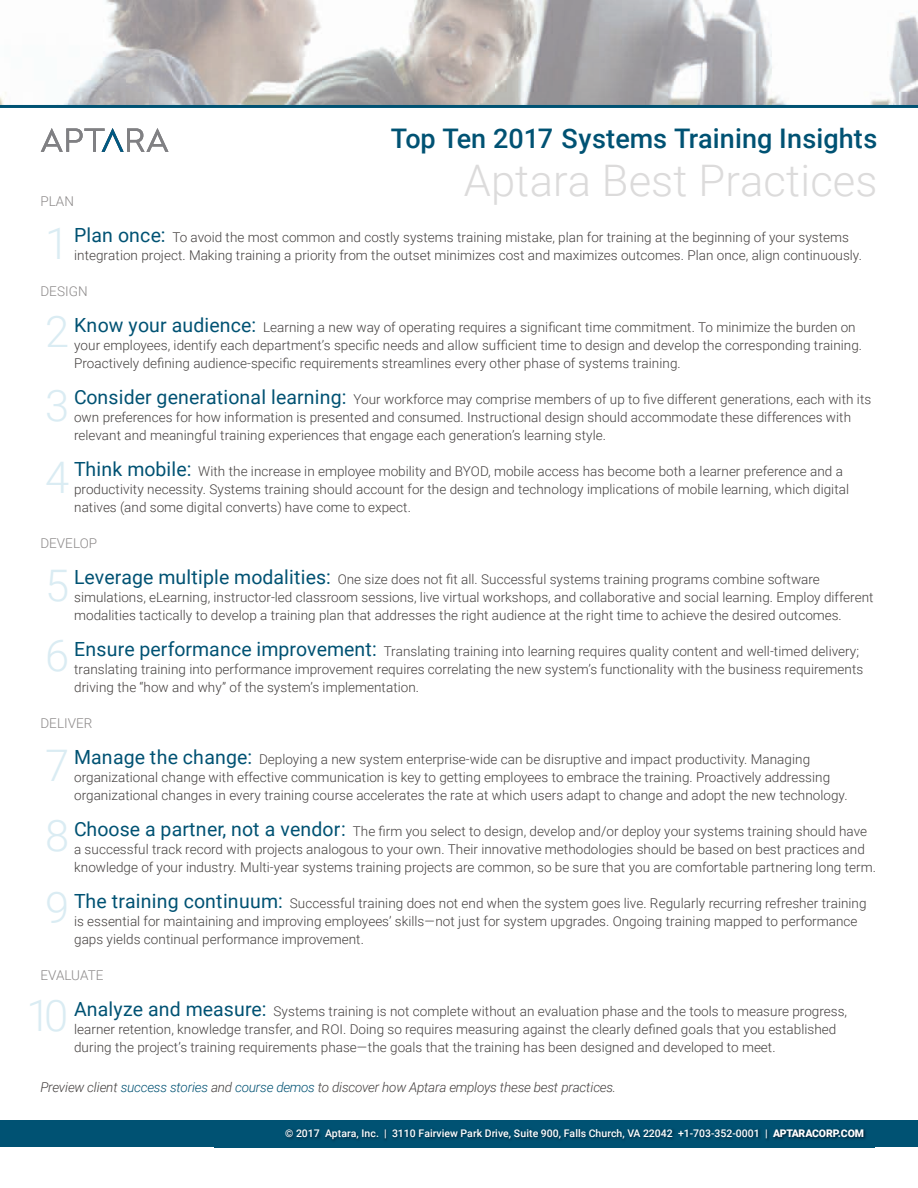
<style>
.page{position:relative;width:918px;height:1188px;background:#fff}
.page>*{position:absolute;margin:0;border:0;box-sizing:border-box;transform-origin:0 0}
.t1{font:300 43.5px "Roboto";letter-spacing:.005em;color:#dcdbdb}
.t2{font:300 43.5px/71.2px "Roboto";color:#daecf3}
.t3{font:500 27px "Roboto";letter-spacing:.005em;color:#005273}
.t4{font:300 13.5px/18px "Roboto";letter-spacing:.005em;color:#44403f}
.t5{font:italic 300 13.5px "Roboto";letter-spacing:-.015em;color:#44403f}
.t6{font:300 13.5px "Roboto";color:#8c8989}
.t7{font:500 10.5px "Roboto";color:#fff}
.s1{font-weight:400;font-size:19.5px;color:#005273}
.s2{color:#005273}
.s3{font-weight:900}
</style>
<div class="page">
<img style="left:0;top:0;width:918px;height:105px">
<svg style="left:41px;top:128px;width:128px;height:24px"></svg>
<div style="left:0;top:1120px;width:918px;height:28px;background:#005273"></div>
<img style="left:286px;top:1129px;width:580px;height:12px">
<hr style="left:0;top:105px;width:918px;height:3px;background:#005273">
<p class="t6" style="left:40px;top:191px;width:35px">PLAN</p>
<h2 class="t3" style="left:391px;top:119px;width:488px">Top Ten 2017 Systems Training Insights</h2>
<h1 class="t1" style="left:464px;top:150px;width:415px">Aptara Best Practices</h1>
<p class="t4" style="left:74px;top:227px;width:790px"><span class="s1">Plan once:</span> To avoid the most common and costly systems training mistake, plan for training at the beginning of your systems integration project. Making training a priority from the outset minimizes cost and maximizes outcomes. Plan once, align continuously.</p>
<p class="t6" style="left:40px;top:281px;width:49px">DESIGN</p>
<p class="t4" style="left:74px;top:317px;width:790px"><span class="s1">Know your audience:</span> Learning a new way of operating requires a significant time commitment. To minimize the burden on your employees, identify each department’s specific needs and allow sufficient time to design and develop the corresponding training.<br>Proactively defining audience-specific requirements streamlines every other phase of systems training.</p>
<p class="t4" style="left:74px;top:389px;width:799px"><span class="s1">Consider generational learning:</span> Your workforce may comprise members of up to five different generations, each with its own preferences for how information is presented and consumed. Instructional design should accommodate these differences with relevant and meaningful training experiences that engage each generation’s learning style.</p>
<p class="t4" style="left:74px;top:461px;width:777px"><span class="s1">Think mobile:</span> With the increase in employee mobility and BYOD, mobile access has become both a learner preference and a productivity necessity. Systems training should account for the design and technology implications of mobile learning, which digital natives (and some digital converts) have come to expect.</p>
<p class="t6" style="left:40px;top:533px;width:58px">DEVELOP</p>
<p class="t4" style="left:74px;top:569px;width:801px"><span class="s1">Leverage multiple modalities:</span> One size does not fit all. Successful systems training programs combine software simulations, eLearning, instructor-led classroom sessions, live virtual workshops, and collaborative and social learning. Employ different modalities tactically to develop a training plan that addresses the right audience at the right time to achieve the desired outcomes.</p>
<p class="t4" style="left:74px;top:641px;width:791px"><span class="s1">Ensure performance improvement:</span> Translating training into learning requires quality content and well-timed delivery; translating training into performance improvement requires correlating the new system’s functionality with the business requirements driving the “how and why” of the system’s implementation.</p>
<p class="t6" style="left:40px;top:713px;width:54px">DELIVER</p>
<p class="t4" style="left:74px;top:749px;width:775px"><span class="s1">Manage the change:</span> Deploying a new system enterprise-wide can be disruptive and impact productivity. Managing organizational change with effective communication is key to getting employees to embrace the training. Proactively addressing organizational changes in every training course accelerates the rate at which users adapt to change and adopt the new technology.</p>
<p class="t4" style="left:74px;top:821px;width:803px"><span class="s1">Choose a partner, not a vendor:</span> The firm you select to design, develop and/or deploy your systems training should have a successful track record with projects analogous to your own. Their innovative methodologies should be based on best practices and knowledge of your industry. Multi-year systems training projects are common, so be sure that you are comfortable partnering long term.</p>
<p class="t4" style="left:74px;top:893px;width:794px"><span class="s1">The training continuum:</span> Successful training does not end when the system goes live. Regularly recurring refresher training is essential for maintaining and improving employees’ skills—not just for system upgrades. Ongoing training mapped to performance gaps yields continual performance improvement.</p>
<p class="t6" style="left:40px;top:965px;width:64px">EVALUATE</p>
<p class="t4" style="left:74px;top:1001px;width:775px"><span class="s1">Analyze and measure:</span> Systems training is not complete without an evaluation phase and the tools to measure progress, learner retention, knowledge transfer, and ROI. Doing so requires measuring against the clearly defined goals that you established during the project’s training requirements phase—the goals that the training has been designed and developed to meet.</p>
<p class="t5" style="left:40px;top:1078px;width:577px">Preview client <span class="s2">success stories</span> and <span class="s2">course demos</span> to discover how Aptara employs these best practices.</p>
<h1 class="t2" style="left:45px;top:197px;width:26px;line-height:88.5px">1<br>2</h1>
<h1 class="t2" style="left:45px;top:368px;width:26px;line-height:72px">3<br>4</h1>
<h1 class="t2" style="left:45px;top:548px;width:26px;line-height:70.5px">5<br>6</h1>
<h1 class="t2" style="left:45px;top:728px;width:26px;text-align:justify">7<br>8<br>9</h1>
<h1 class="t2" style="left:26px;top:978px;width:43px">10</h1>
<p class="t7" style="left:285px;top:1126px;width:580px">© 2017 Aptara, Inc. | 3110 Fairview Park Drive, Suite 900, Falls Church, VA 22042 +1-703-352-0001 | <span class="s3">APTARACORP.COM</span></p>
</div>
